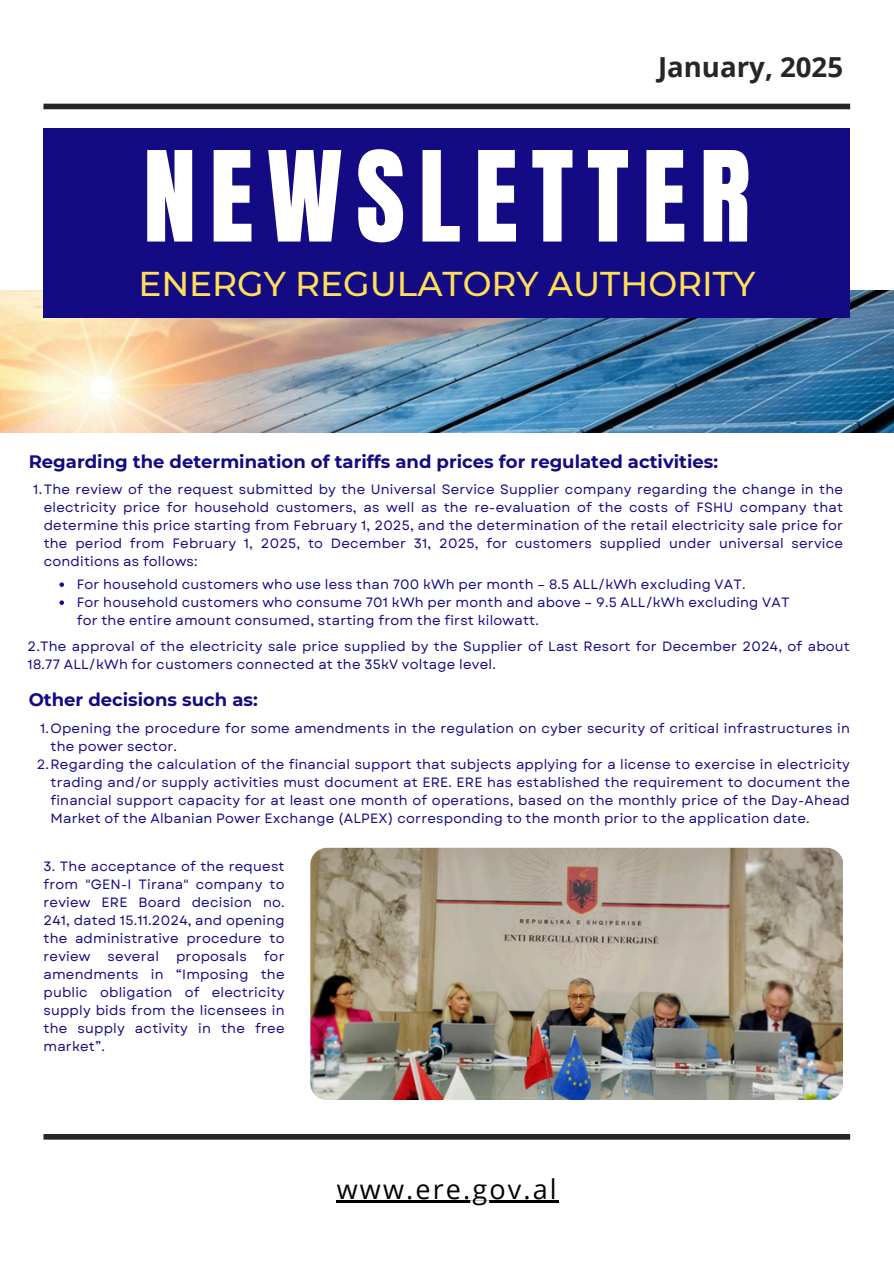
<style>
.page{position:relative;width:894px;height:1264px;background:#fff}
.page>*{position:absolute;margin:0;border:0;box-sizing:border-box;transform-origin:0 0}
.t1{font:106.5px "Anton";letter-spacing:.125em;color:#fff}
.t2{font:500 34.35px "Montserrat";color:#ffde59}
.t3{font:700 27.6px "Open Sans";color:#272525}
.t4{font:27px "Open Sans";letter-spacing:.08em;color:#000}
.t5{font:700 18px "Montserrat";color:#130a84}
.t6{font:13.5px/18px "Garet";letter-spacing:.015em;color:#130a84;text-align:justify}
</style>
<div class="page">
<div style="left:43px;top:104px;width:806px;height:5px;background:#272525"></div>
<img style="left:0;top:290px;width:893px;height:142px">
<div style="left:43px;top:128px;width:806px;height:190px;background:#130a84"></div>
<div style="left:43px;top:1133px;width:806px;height:6px;background:#272525"></div>
<img style="left:310px;top:847px;width:532px;height:252px;border-radius:17px">
<hr style="left:337px;top:1200px;width:221px;height:2px;background:#000">
<svg style="left:59px;top:582px;width:5px;height:5px"></svg>
<svg style="left:59px;top:600px;width:5px;height:5px"></svg>
<h1 class="t3" style="left:658px;top:48px;width:186px">January, 2025</h1>
<h3 class="t1" style="left:143px;top:120px;width:608px">NEWSLETTER</h3>
<p class="t2" style="left:138px;top:263px;width:618px">ENERGY REGULATORY AUTHORITY</p>
<h5 class="t5" style="left:29px;top:451px;width:690px">Regarding the determination of tariffs and prices for regulated activities:</h5>
<p class="t6" style="left:44px;top:480px;width:800px;text-indent:-10px">1.The review of the request submitted by the Universal Service Supplier company regarding the change in the electricity price for household customers, as well as the re-evaluation of the costs of FSHU company that determine this price starting from February 1, 2025, and the determination of the retail electricity sale price for the period from February 1, 2025, to December 31, 2025, for customers supplied under universal service conditions as follows:</p>
<p class="t6" style="left:77px;top:575px;width:670px">For household customers who use less than 700 kWh per month – 8.5 ALL/kWh excluding VAT.</p>
<p class="t6" style="left:77px;top:593px;width:714px">For household customers who consume 701 kWh per month and above – 9.5 ALL/kWh excluding VAT for the entire amount consumed, starting from the first kilowatt.</p>
<p class="t6" style="left:28px;top:637px;width:823px">2.The approval of the electricity sale price supplied by the Supplier of Last Resort for December 2024, of about<br>18.77 ALL/kWh for customers connected at the 35kV voltage level.</p>
<p class="t5" style="left:29px;top:688px;width:230px">Other decisions such as:</p>
<h5 class="t6" style="left:51px;top:719px;width:800px;text-indent:-10px">1.Opening the procedure for some amendments in the regulation on cyber security of critical infrastructures in the power sector.</h5>
<p class="t6" style="left:51px;top:755px;width:800px;text-indent:-14px">2.Regarding the calculation of the financial support that subjects applying for a license to exercise in electricity trading and/or supply activities must document at ERE. ERE has established the requirement to document the financial support capacity for at least one month of operations, based on the monthly price of the Day-Ahead Market of the Albanian Power Exchange (ALPEX) corresponding to the month prior to the application date.</p>
<p class="t6" style="left:43px;top:857px;width:242px">3. The acceptance of the request from "GEN-I Tirana" company to review ERE Board decision no.<br>241, dated 15.11.2024, and opening the administrative procedure to review</p>
<p class="t6" style="left:43px;top:947px;width:242px;text-indent:220px">for amendments in “Imposing the public obligation of electricity supply bids from the licensees in the supply activity in the free market”.</p>
<p class="t6" style="left:108px;top:947px;width:53px">several</p>
<p class="t6" style="left:176px;top:947px;width:72px">proposals</p>
<h2 class="t4" style="left:337px;top:1169px;width:221px">www.ere.gov.al</h2>
</div>
